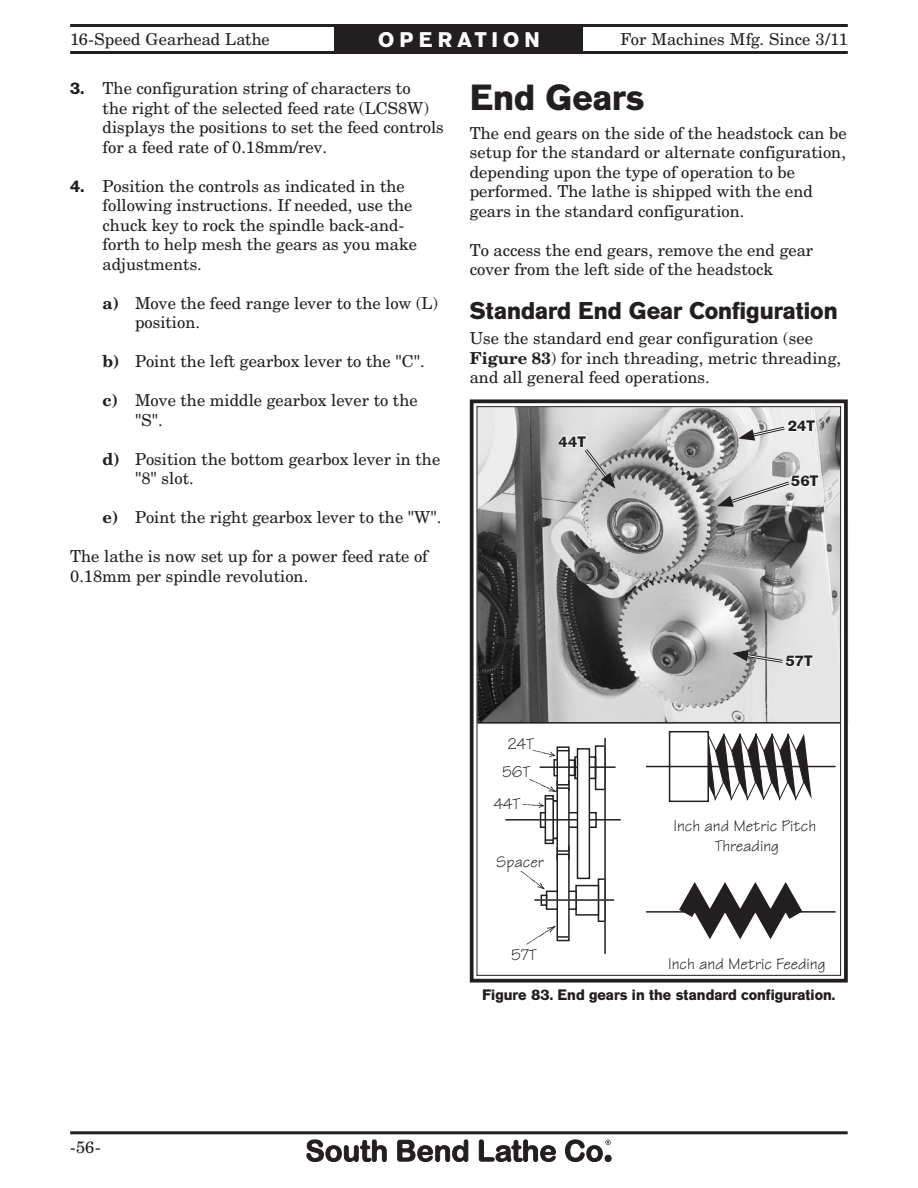
<style>
.page{position:relative;width:918px;height:1188px;background:#fff}
.page>*{position:absolute;margin:0;border:0;box-sizing:border-box;transform-origin:0 0}
.t1{font:700 36px "AG Old Face";color:#231f20}
.t2{font:700 24px "AG Old Face";color:#231f20}
.t3{font:700 21px "AG Old Face";letter-spacing:.245em;color:#fff}
.t4{font:16.5px/19.5px "New Century Schlbk";color:#231f20}
.t5{font:16.5px/19.8px "Tekton";color:#231f20;text-align:center}
.t6{font:700 15px "AG Old Face";color:#231f20}
.s1{font-family:"AG Old Face";font-weight:700}
.s2{font-weight:700}
</style>
<div class="page">
<hr style="left:70px;top:1131px;width:778px;height:3px;background:#231f20">
<hr style="left:70px;top:51px;width:778px;height:3px;background:#231f20">
<hr style="left:70px;top:24px;width:778px;height:3px;background:#231f20">
<div style="left:335px;top:26px;width:248px;height:26px;background:#231f20"></div>
<svg style="left:306px;top:1139px;width:305px;height:23px"></svg>
<svg style="left:469px;top:399px;width:380px;height:584px"></svg>
<p class="t4" style="left:70px;top:31px;width:201px">16-Speed Gearhead Lathe</p>
<p class="t3" style="left:378px;top:33px;width:163px">OPERATION</p>
<p class="t4" style="left:621px;top:31px;width:229px">For Machines Mfg. Since 3/11</p>
<p class="t4" style="left:103px;top:80px;width:343px;text-indent:-32px"><span class="s1">3.</span> The configuration string of characters to<br>the right of the selected feed rate (LCS8W) displays the positions to set the feed controls for a feed rate of 0.18mm/rev.</p>
<p class="t4" style="left:103px;top:177px;width:316px;text-indent:-32px"><span class="s1">4.</span> Position the controls as indicated in the following instructions. If needed, use the chuck key to rock the spindle back-and&shy;forth to help mesh the gears as you make adjustments.</p>
<p class="t4" style="left:135px;top:294px;width:305px;text-indent:-32px"><span class="s2">a)</span> Move the feed range lever to the low (L) position.</p>
<p class="t4" style="left:103px;top:353px;width:324px"><span class="s2">b)</span> Point the left gearbox lever to the "C".</p>
<p class="t4" style="left:135px;top:392px;width:284px;text-indent:-32px"><span class="s2">c)</span> Move the middle gearbox lever to the "S".</p>
<p class="t4" style="left:135px;top:451px;width:307px;text-indent:-32px"><span class="s2">d)</span> Position the bottom gearbox lever in the "8" slot.</p>
<p class="t4" style="left:103px;top:509px;width:340px"><span class="s2">e)</span> Point the right gearbox lever to the "W".</p>
<p class="t4" style="left:70px;top:548px;width:359px">The lathe is now set up for a power feed rate of<br>0.18mm per spindle revolution.</p>
<h1 class="t1" style="left:470px;top:84px;width:176px">End Gears</h1>
<p class="t4" style="left:470px;top:125px;width:378px">The end gears on the side of the headstock can be setup for the standard or alternate configuration, depending upon the type of operation to be performed. The lathe is shipped with the end gears in the standard configuration.</p>
<p class="t4" style="left:470px;top:242px;width:345px">To access the end gears, remove the end gear cover from the left side of the headstock</p>
<h2 class="t2" style="left:470px;top:302px;width:369px">Standard End Gear Configuration</h2>
<p class="t4" style="left:470px;top:330px;width:373px">Use the standard end gear configuration (see<br><span class="s2">Figure 83</span>) for inch threading, metric threading, and all general feed operations.</p>
<p class="t6" style="left:788px;top:420px;width:29px">24T</p>
<p class="t6" style="left:559px;top:436px;width:29px">44T</p>
<p class="t6" style="left:791px;top:476px;width:29px">56T</p>
<p class="t5" style="left:508px;top:737px;width:27px">24T</p>
<p class="t5" style="left:502px;top:764px;width:29px">56T</p>
<p class="t5" style="left:494px;top:797px;width:28px">44T</p>
<p class="t5" style="left:496px;top:854px;width:49px">Spacer</p>
<p class="t5" style="left:511px;top:947px;width:26px">57T</p>
<p class="t6" style="left:785px;top:655px;width:29px">57T</p>
<p class="t5" style="left:673px;top:819px;width:144px">Inch and Metric Pitch<br>Threading</p>
<p class="t5" style="left:668px;top:956px;width:159px">Inch and Metric Feeding</p>
<p class="t4" style="left:70px;top:1139px;width:32px">-56-</p>
<p class="t6" style="left:482px;top:989px;width:355px">Figure 83. End gears in the standard configuration.</p>
</div>
